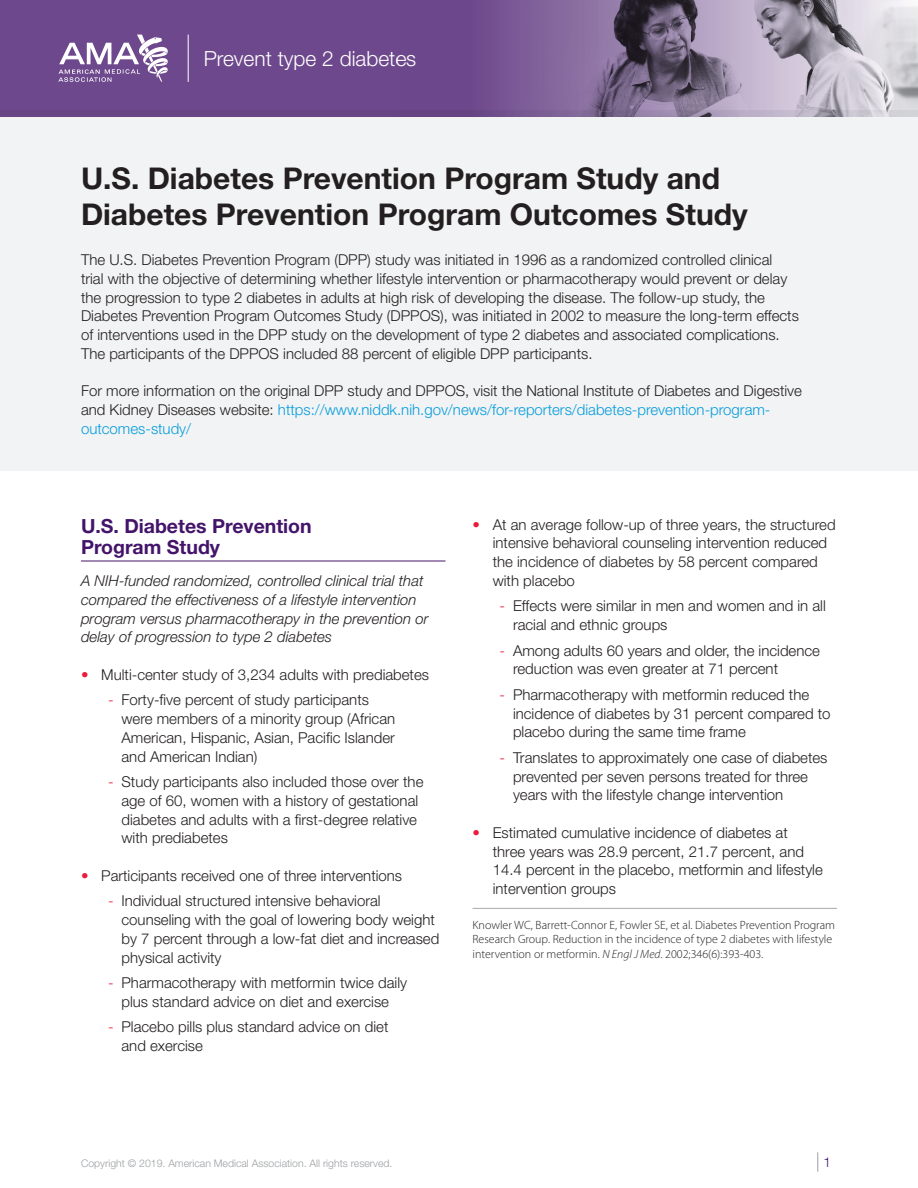
<style>
.page{position:relative;width:918px;height:1188px;background:#fff}
.page>*{position:absolute;margin:0;border:0;box-sizing:border-box;transform-origin:0 0}
.t1{font:700 30px/36px "Helvetica Neue LT Std";color:#231f20}
.t2{font:300 20.85px "Helvetica Neue LT Std";color:#fff}
.A-Level_header{font:700 19.5px/21px "Helvetica Neue LT Std";color:#44146b}
.body{font:300 15px/18.8px "Helvetica Neue LT Std";color:#231f20}
.body-2{font:italic 300 15px/18.8px "Helvetica Neue LT Std";color:#231f20}
.t3{font:300 13.5px "Helvetica Neue LT Std";color:#44146b}
.References{font:300 12px/14.4px "Myriad Pro";color:#231f20}
.t4{font:300 10.5px "Helvetica Neue LT Std";color:#9d9fa2}
.s1{color:#069ddc}
.s2{color:#ed1a3a}
.s3{font-style:italic}
</style>
<div class="page">
<svg style="left:818px;top:1152px;width:1px;height:20px"></svg>
<div style="left:0;top:110px;width:918px;height:361px;background:#f2f3f4"></div>
<div style="left:0;top:0;width:918px;height:117px;background:#6d488c"></div>
<svg style="left:58px;top:35px;width:110px;height:47px"></svg>
<hr style="left:188px;top:35px;width:1px;height:47px;background:#fff">
<img style="left:499px;top:0;width:419px;height:117px">
<hr style="left:81px;top:561px;width:365px;height:1px;background:#44146b">
<hr style="left:472px;top:908px;width:365px;height:1px;background:#a8a9ad">
<p class="t2" style="left:204px;top:46px;width:214px">Prevent type 2 diabetes</p>
<p class="t1" style="left:81px;top:159px;width:668px">U.S. Diabetes Prevention Program Study and<br>Diabetes Prevention Program Outcomes Study</p>
<p class="body" style="left:81px;top:250px;width:719px">The U.S. Diabetes Prevention Program (DPP) study was initiated in 1996 as a randomized controlled clinical<br>trial with the objective of determining whether lifestyle intervention or pharmacotherapy would prevent or delay the progression to type 2 diabetes in adults at high risk of developing the disease. The follow-up study, the Diabetes Prevention Program Outcomes Study (DPPOS), was initiated in 2002 to measure the long-term effects of interventions used in the DPP study on the development of type 2 diabetes and associated complications.<br>The participants of the DPPOS included 88 percent of eligible DPP participants.</p>
<p class="body" style="left:81px;top:381px;width:722px">For more information on the original DPP study and DPPOS, visit the National Institute of Diabetes and Digestive and Kidney Diseases website: <span class="s1">https://www.niddk.nih.gov/news/for-reporters/diabetes-prevention-program&shy;outcomes-study/</span></p>
<p class="A-Level_header" style="left:81px;top:515px;width:232px">U.S. Diabetes Prevention<br>Program Study</p>
<p class="body-2" style="left:81px;top:571px;width:349px">A NIH-funded randomized, controlled clinical trial that compared the effectiveness of a lifestyle intervention program versus pharmacotherapy in the prevention or delay of progression to type 2 diabetes</p>
<p class="body" style="left:81px;top:665px;width:350px"><span class="s2">•</span> Multi-center study of 3,234 adults with prediabetes</p>
<p class="body" style="left:122px;top:690px;width:275px;text-indent:-14px"><span class="s2">-</span> Forty-five percent of study participants were members of a minority group (African American, Hispanic, Asian, Pacific Islander and American Indian)</p>
<p class="body" style="left:122px;top:772px;width:303px;text-indent:-14px"><span class="s2">-</span> Study participants also included those over the age of 60, women with a history of gestational diabetes and adults with a first-degree relative with prediabetes</p>
<p class="body" style="left:81px;top:866px;width:323px"><span class="s2">•</span> Participants received one of three interventions</p>
<p class="body" style="left:122px;top:891px;width:319px;text-indent:-14px"><span class="s2">-</span> Individual structured intensive behavioral counseling with the goal of lowering body weight by 7 percent through a low-fat diet and increased physical activity</p>
<p class="body" style="left:108px;top:973px;width:301px;text-align:center"><span class="s2">-</span> Pharmacotherapy with metformin twice daily plus standard advice on diet and exercise</p>
<p class="body" style="left:122px;top:1017px;width:268px;text-indent:-14px"><span class="s2">-</span> Placebo pills plus standard advice on diet and exercise</p>
<p class="body" style="left:493px;top:515px;width:344px;text-indent:-20px"><span class="s2">•</span> At an average follow-up of three years, the structured intensive behavioral counseling intervention reduced the incidence of diabetes by 58 percent compared with placebo</p>
<p class="body" style="left:513px;top:596px;width:314px;text-indent:-14px"><span class="s2">-</span> Effects were similar in men and women and in all racial and ethnic groups</p>
<p class="body" style="left:513px;top:641px;width:309px;text-indent:-14px"><span class="s2">-</span> Among adults 60 years and older, the incidence reduction was even greater at 71 percent</p>
<p class="body" style="left:513px;top:685px;width:319px;text-indent:-14px"><span class="s2">-</span> Pharmacotherapy with metformin reduced the incidence of diabetes by 31 percent compared to placebo during the same time frame</p>
<p class="body" style="left:513px;top:748px;width:316px;text-indent:-14px"><span class="s2">-</span> Translates to approximately one case of diabetes prevented per seven persons treated for three years with the lifestyle change intervention</p>
<p class="body" style="left:493px;top:823px;width:332px;text-indent:-20px"><span class="s2">•</span> Estimated cumulative incidence of diabetes at three years was 28.9 percent, 21.7 percent, and 14.4 percent in the placebo, metformin and lifestyle intervention groups</p>
<p class="References" style="left:472px;top:918px;width:364px">Knowler WC, Barrett-Connor E, Fowler SE, et al. Diabetes Prevention Program<br>Research Group. Reduction in the incidence of type 2 diabetes with lifestyle intervention or metformin. <span class="s3">N Engl J Med</span>. 2002;346(6):393-403.</p>
<p class="t4" style="left:81px;top:1157px;width:313px">Copyright © 2019. American Medical Association. All rights reserved.</p>
<p class="t3" style="left:823px;top:1154px;width:9px">1</p>
</div>
